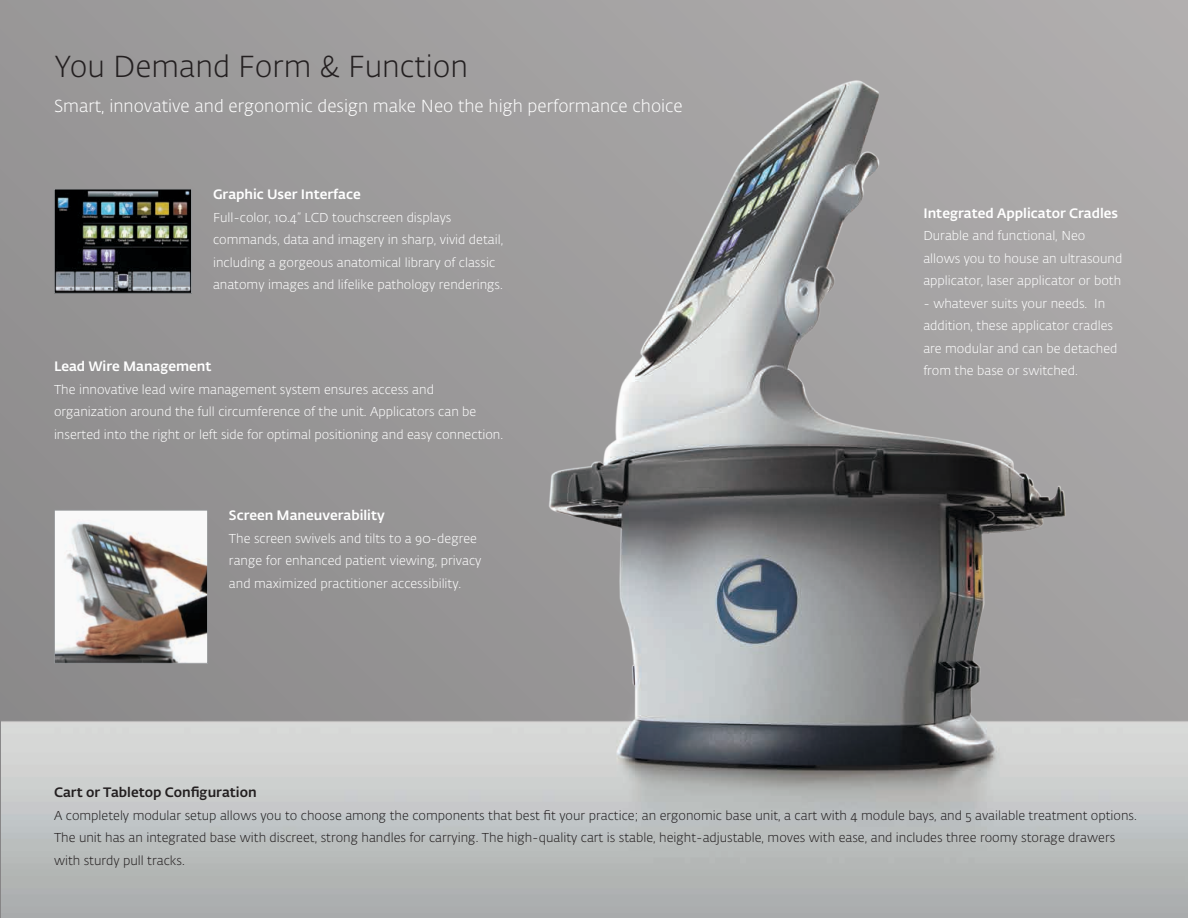
<style>
.page{position:relative;width:1188px;height:918px;background:#a6a4a4}
.page>*{position:absolute;margin:0;border:0;box-sizing:border-box;transform-origin:0 0}
.t1{font:300 30px "Fedra Sans Alt Pro";color:#231f20}
.t2{font:300 17.25px "Fedra Sans Alt Pro";color:#fff}
.t3{font:500 13.5px "Fedra Sans Alt Pro";color:#fff}
.t4{font:500 13.5px "Fedra Sans Alt Pro";color:#231f20}
.t5{font:300 12.75px/22.5px "Fedra Sans Alt Pro";color:#fff}
.t6{font:300 12.75px/22.5px "Fedra Sans Alt Pro";color:#231f20}
</style>
<div class="page">
<img style="left:1px;top:62px;width:1187px;height:851px">
<img style="left:56px;top:191px;width:134px;height:101px">
<div style="left:54px;top:189px;width:138px;height:105px;border:1px solid #949698"></div>
<img style="left:56px;top:512px;width:150px;height:150px">
<div style="left:54px;top:510px;width:154px;height:154px;border:1px solid #949698"></div>
<p class="t1" style="left:54px;top:47px;width:416px">You Demand Form &amp; Function</p>
<p class="t2" style="left:54px;top:94px;width:630px">Smart, innovative and ergonomic design make Neo the high performance choice</p>
<p class="t3" style="left:213px;top:184px;width:149px">Graphic User Interface</p>
<p class="t5" style="left:213px;top:206px;width:292px">Full-color, 10.4” LCD touchscreen displays commands, data and imagery in sharp, vivid detail, including a gorgeous anatomical library of classic anatomy images and lifelike pathology renderings.</p>
<p class="t3" style="left:54px;top:356px;width:159px">Lead Wire Management</p>
<p class="t5" style="left:54px;top:378px;width:451px">The innovative lead wire management system ensures access and organization around the full circumference of the unit. Applicators can be inserted into the right or left side for optimal positioning and easy connection.</p>
<p class="t3" style="left:229px;top:505px;width:157px">Screen Maneuverability</p>
<p class="t5" style="left:229px;top:527px;width:254px">The screen swivels and tilts to a 90-degree range for enhanced patient viewing, privacy and maximized practitioner accessibility.</p>
<p class="t3" style="left:923px;top:203px;width:196px">Integrated Applicator Cradles</p>
<p class="t5" style="left:923px;top:224px;width:200px">Durable and functional, Neo allows you to house an ultrasound applicator, laser applicator or both</p>
<p class="t5" style="left:923px;top:292px;width:196px">- whatever suits your needs. In addition, these applicator cradles are modular and can be detached from the base or switched.</p>
<p class="t4" style="left:54px;top:782px;width:204px">Cart or Tabletop Configuration</p>
<p class="t6" style="left:54px;top:804px;width:1084px">A completely modular setup allows you to choose among the components that best fit your practice; an ergonomic base unit, a cart with 4 module bays, and 5 available treatment options.<br>The unit has an integrated base with discreet, strong handles for carrying. The high-quality cart is stable, height-adjustable, moves with ease, and includes three roomy storage drawers with sturdy pull tracks.</p>
</div>
